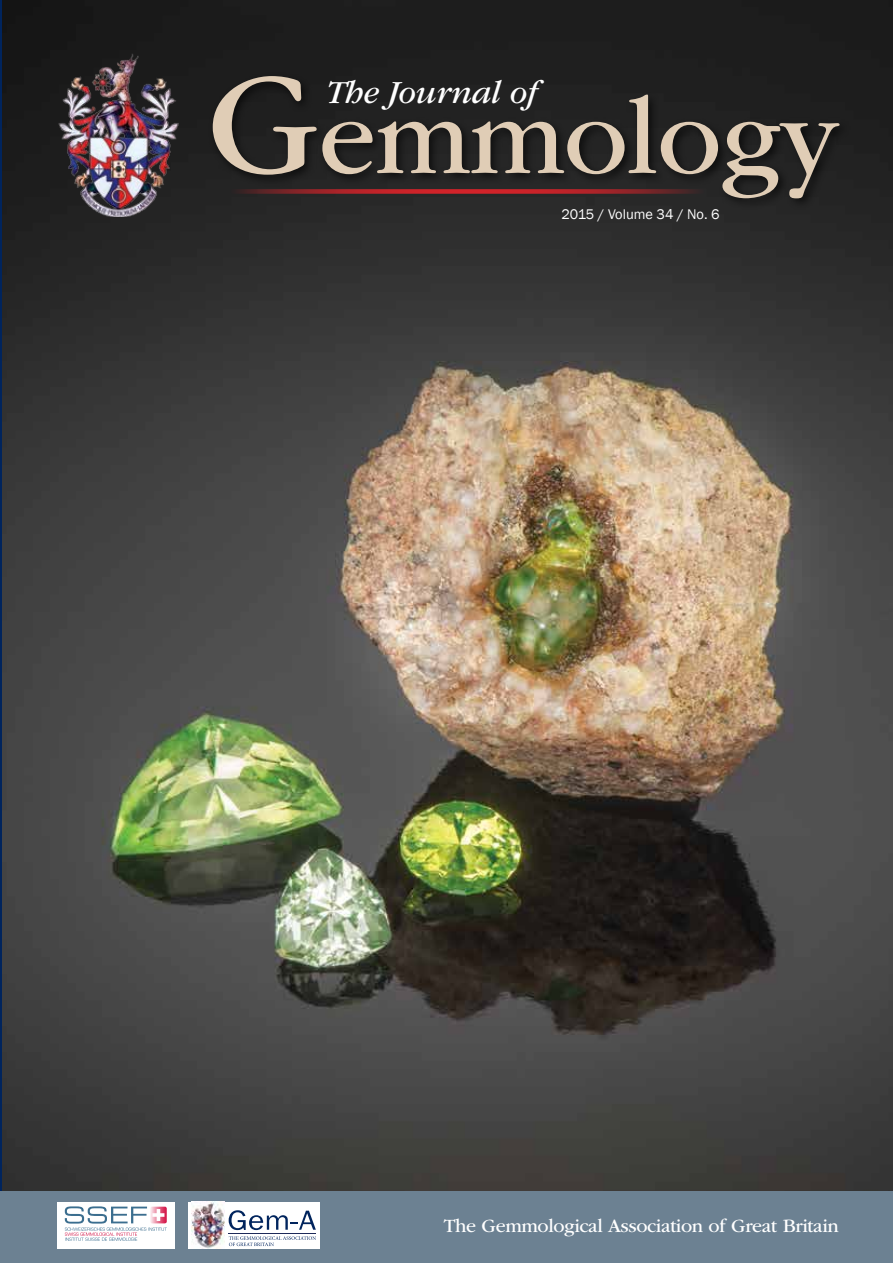
<style>
.page{position:relative;width:893px;height:1263px;background:#fff}
.page>*{position:absolute;margin:0;border:0;box-sizing:border-box;transform-origin:0 0}
.t1{font:112.5px "ITC Garamond Std";letter-spacing:-.01em;color:#e0cdb6}
.t2{font:italic 33.6px "ITC Garamond Std";letter-spacing:-.01em;color:#fff}
.t3{font:19.5px "ITC Garamond Std";letter-spacing:-.02em;color:#fff}
.t4{font:14.4px "Franklin Gothic";color:#fff}
.s1{font-size:151.5px}
</style>
<div class="page">
<img style="left:2px;top:0;width:891px;height:1192px">
<hr style="left:0;top:0;width:2px;height:1263px;background:#00245d">
<div style="left:0;top:1192px;width:893px;height:71px;background:#6c8192"></div>
<div style="left:58px;top:1202px;width:117px;height:46px;background:#fff"></div>
<svg style="left:65px;top:1206px;width:102px;height:35px"></svg>
<div style="left:188px;top:1202px;width:132px;height:46px;background:#fff"></div>
<svg style="left:229px;top:1236px;width:87px;height:10px"></svg>
<hr style="left:229px;top:1233px;width:87px;height:1px;background:#1d2959">
<svg style="left:229px;top:1210px;width:87px;height:20px"></svg>
<img style="left:191px;top:1202px;width:33px;height:46px">
<img style="left:57px;top:53px;width:121px;height:164px">
<div style="left:208px;top:72px;width:643px;height:138px;background:#000;opacity:.6"></div>
<p class="t1" style="left:207px;top:76px;width:633px"><span class="s1">G</span>emmology</p>
<p class="t2" style="left:326px;top:74px;width:214px">The Journal of</p>
<p class="t4" style="left:561px;top:206px;width:160px">2015 / Volume 34 / No. 6</p>
<p class="t3" style="left:444px;top:1215px;width:397px">The Gemmological Association of Great Britain</p>
</div>
